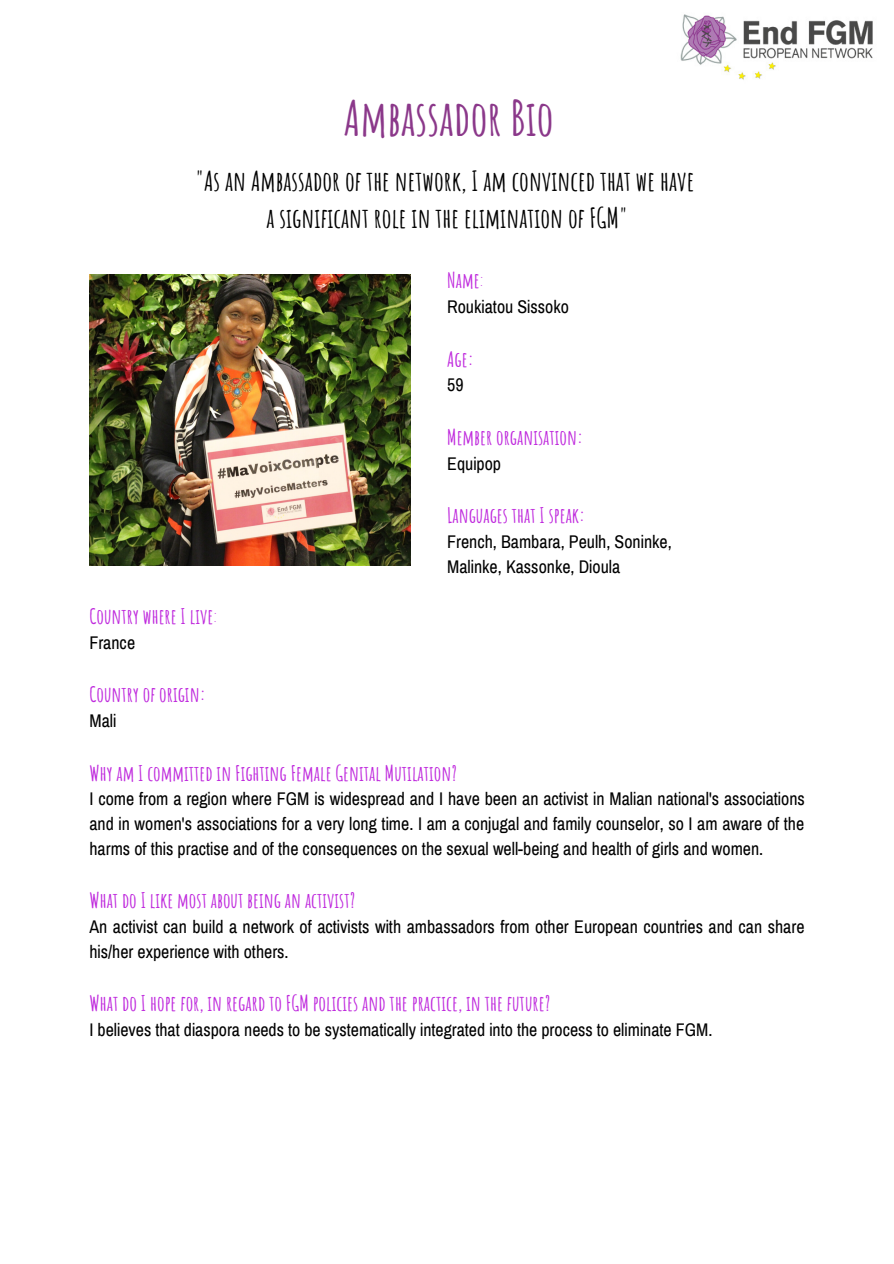
<style>
.page{position:relative;width:894px;height:1264px;background:#fff}
.page>*{position:absolute;margin:0;border:0;box-sizing:border-box;transform-origin:0 0}
.t1{font:700 48px "Amatic SC";color:#8b388a}
.t2{font:700 27px/37.2px "Amatic SC";color:#000;text-align:center}
.t3{font:700 21px "Amatic SC";color:#bf29dd}
.t4{font:700 20.85px "Amatic SC";color:#bf29dd}
.t5{font:17.85px/24.6px "Archivo Narrow";color:#000}
.s1{font-weight:400}
</style>
<div class="page">
<img style="left:89px;top:275px;width:321px;height:290px">
<img style="left:680px;top:14px;width:193px;height:66px">
<h1 class="t1" style="left:343px;top:88px;width:211px">Ambassador Bio</h1>
<h2 class="t2" style="left:195px;top:161px;width:500px">"As an Ambassador of the network, I am convinced that we have a significant role in the elimination of FGM"</h2>
<p class="t4" style="left:447px;top:267px;width:38px">Name<span class="s1">:</span></p>
<p class="t5" style="left:447px;top:294px;width:123px">Roukiatou Sissoko</p>
<p class="t4" style="left:447px;top:345px;width:28px">Age:</p>
<p class="t5" style="left:447px;top:373px;width:18px">59</p>
<p class="t4" style="left:447px;top:424px;width:137px">Member organisation:</p>
<p class="t5" style="left:447px;top:451px;width:55px">Equipop</p>
<p class="t4" style="left:447px;top:502px;width:139px">Languages that I speak:</p>
<p class="t5" style="left:447px;top:530px;width:226px">French, Bambara, Peulh, Soninke,<br>Malinke, Kassonke, Dioula</p>
<p class="t4" style="left:89px;top:602px;width:129px">Country where I live<span class="s1">:</span></p>
<p class="t5" style="left:89px;top:630px;width:47px">France</p>
<p class="t4" style="left:89px;top:681px;width:118px">Country of origin:</p>
<p class="t5" style="left:89px;top:708px;width:28px">Mali</p>
<p class="t4" style="left:89px;top:759px;width:369px">Why am I committed in Fighting Female Genital Mutilation?</p>
<p class="t5" style="left:89px;top:787px;width:716px;text-align:justify">I come from a region where FGM is widespread and I have been an activist in Malian national's associations and in women's associations for a very long time. I am a conjugal and family counselor, so I am aware of the harms of this practise and of the consequences on the sexual well-being and health of girls and women.</p>
<p class="t4" style="left:89px;top:887px;width:267px">What do I like most about being an activist?</p>
<p class="t5" style="left:89px;top:914px;width:716px">An activist can build a network of activists with ambassadors from other European countries and can share his/her experience with others.</p>
<p class="t3" style="left:89px;top:990px;width:462px">What do I hope for, in regard to FGM policies and the practice, in the future?</p>
<p class="t5" style="left:89px;top:1017px;width:624px">I believes that diaspora needs to be systematically integrated into the process to eliminate FGM.</p>
</div>
